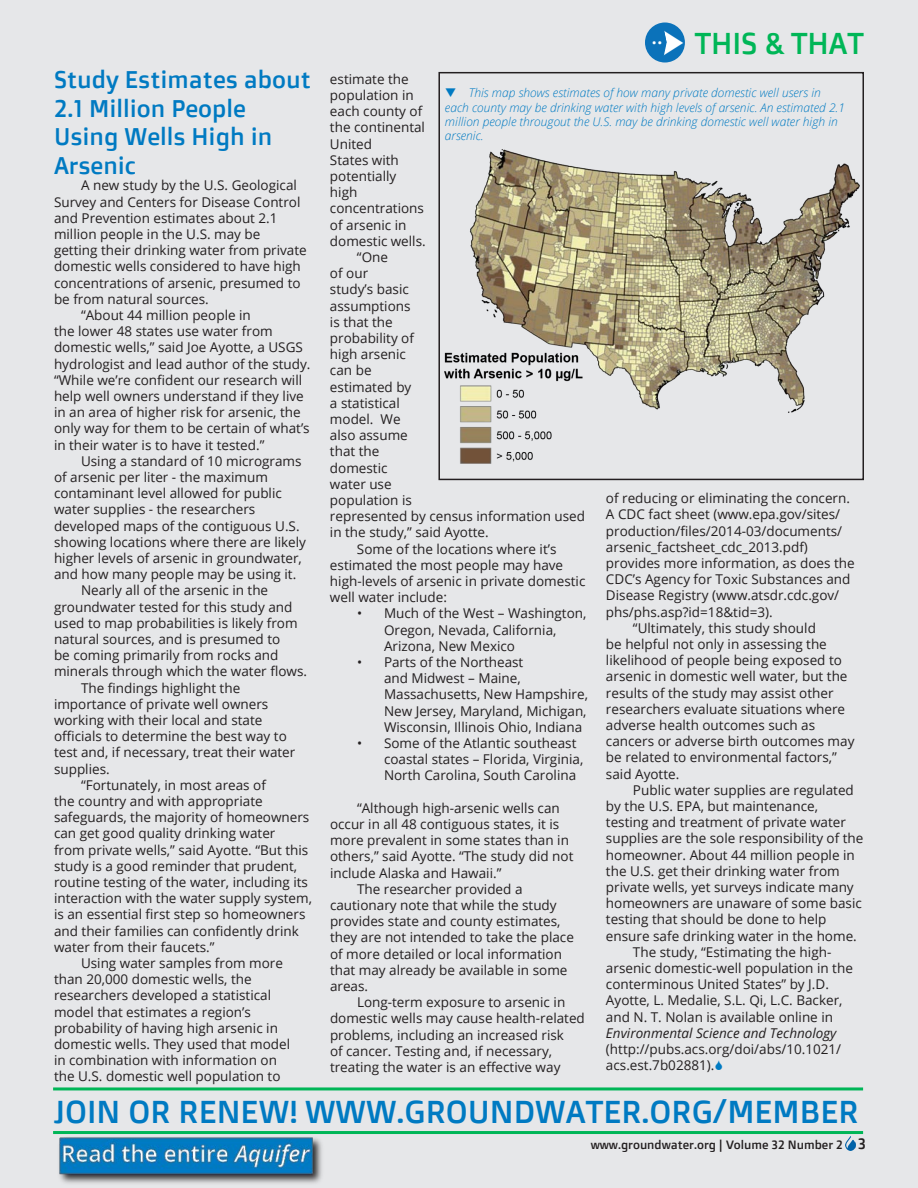
<style>
.page{position:relative;width:918px;height:1188px;background:#e6e7e9}
.page>*{position:absolute;margin:0;border:0;box-sizing:border-box;transform-origin:0 0}
.Subhead{font:31.5px "Doppio One";color:#007ac2}
.Subhead-2{font:30px "Doppio One";color:#00b657}
.Subhead-3{font:24px/28.8px "Doppio One";color:#007ac2}
.t1{font:600 20.4px "Open Sans";color:#fff}
.Paragraph_text{font:13.5px/16.2px "Open Sans";color:#231f20}
.t2{font:italic 300 12px/14.4px "Open Sans";color:#007ac2}
.t3{font:12px "Doppio One";color:#231f20}
.s1{font-style:italic}
.s2{font-size:15px}
</style>
<div class="page">
<hr style="left:53px;top:1087px;width:810px;height:3px;background:#00b657">
<hr style="left:53px;top:1131px;width:810px;height:3px;background:#00b657">
<div style="left:645px;top:23px;width:40px;height:40px;background:#0b72ba;border-radius:50%"></div>
<div style="left:438px;top:72px;width:426px;height:408px;border:2px solid #231f20"></div>
<img style="left:444px;top:149px;width:415px;height:314px">
<svg style="left:845px;top:1137px;width:11px;height:13px"></svg>
<img style="left:59px;top:1137px;width:263px;height:47px">
<svg style="left:678px;top:29px;width:5px;height:28px"></svg>
<p class="Subhead-3" style="left:54px;top:64px;width:258px">Study Estimates about<br>2.1 Million People<br>Using Wells High in<br>Arsenic</p>
<p class="Paragraph_text" style="left:54px;top:177px;width:254px;text-indent:27px">A new study by the U.S. Geological Survey and Centers for Disease Control and Prevention estimates about 2.1 million people in the U.S. may be getting their drinking water from private domestic wells considered to have high concentrations of arsenic, presumed to be from natural sources.</p>
<p class="Paragraph_text" style="left:54px;top:307px;width:258px;text-indent:27px">“About 44 million people in<br>the lower 48 states use water from domestic wells,” said Joe Ayotte, a USGS hydrologist and lead author of the study. “While we’re confident our research will help well owners understand if they live in an area of higher risk for arsenic, the only way for them to be certain of what’s in their water is to have it tested.”</p>
<p class="Paragraph_text" style="left:54px;top:453px;width:254px;text-indent:27px">Using a standard of 10 micrograms of arsenic per liter - the maximum contaminant level allowed for public water supplies - the researchers developed maps of the contiguous U.S. showing locations where there are likely higher levels of arsenic in groundwater, and how many people may be using it.</p>
<p class="Paragraph_text" style="left:54px;top:582px;width:255px;text-indent:27px">Nearly all of the arsenic in the groundwater tested for this study and used to map probabilities is likely from natural sources, and is presumed to<br>be coming primarily from rocks and minerals through which the water flows.</p>
<p class="Paragraph_text" style="left:54px;top:679px;width:243px;text-indent:27px">The findings highlight the importance of private well owners working with their local and state officials to determine the best way to test and, if necessary, treat their water supplies.</p>
<p class="Paragraph_text" style="left:54px;top:777px;width:260px;text-indent:27px">“Fortunately, in most areas of<br>the country and with appropriate safeguards, the majority of homeowners can get good quality drinking water<br>from private wells,” said Ayotte. “But this study is a good reminder that prudent, routine testing of the water, including its interaction with the water supply system, is an essential first step so homeowners and their families can confidently drink water from their faucets.”</p>
<p class="Paragraph_text" style="left:54px;top:955px;width:238px;text-indent:27px">Using water samples from more than 20,000 domestic wells, the researchers developed a statistical model that estimates a region’s probability of having high arsenic in domestic wells. They used that model in combination with information on the U.S. domestic well population to</p>
<p class="t1" style="left:651px;top:23px;width:13px">..</p>
<p class="Subhead-2" style="left:695px;top:24px;width:171px">THIS &amp; THAT</p>
<p class="Paragraph_text" style="left:330px;top:70px;width:97px">estimate the population in each county of the continental<br>United<br>States with potentially high concentrations of arsenic in domestic wells.</p>
<p class="Paragraph_text" style="left:330px;top:249px;width:257px;text-indent:27px">“One<br>of our<br>study’s basic<br>assumptions<br>is that the<br>probability of<br>high arsenic<br>can be<br>estimated by<br>a statistical<br>model. We<br>also assume<br>that the<br>domestic<br>water use<br>population is<br>represented by census information used in the study,” said Ayotte.</p>
<p class="Paragraph_text" style="left:330px;top:540px;width:257px;text-indent:27px">Some of the locations where it’s estimated the most people may have high-levels of arsenic in private domestic well water include:</p>
<p class="Paragraph_text" style="left:384px;top:605px;width:204px;text-indent:-27px">• Much of the West – Washington,<br>Oregon, Nevada, California,<br>Arizona, New Mexico</p>
<p class="Paragraph_text" style="left:384px;top:654px;width:205px;text-indent:-27px">• Parts of the Northeast<br>and Midwest – Maine,<br>Massachusetts, New Hampshire,<br>New Jersey, Maryland, Michigan,<br>Wisconsin, Illinois Ohio, Indiana</p>
<p class="Paragraph_text" style="left:384px;top:735px;width:201px;text-indent:-27px">• Some of the Atlantic southeast coastal states – Florida, Virginia,<br>North Carolina, South Carolina</p>
<p class="Paragraph_text" style="left:330px;top:799px;width:245px;text-indent:27px">“Although high-arsenic wells can occur in all 48 contiguous states, it is more prevalent in some states than in others,” said Ayotte. “The study did not include Alaska and Hawaii.”</p>
<p class="Paragraph_text" style="left:330px;top:880px;width:245px;text-indent:27px">The researcher provided a cautionary note that while the study provides state and county estimates, they are not intended to take the place of more detailed or local information that may already be available in some areas.</p>
<p class="Paragraph_text" style="left:330px;top:994px;width:256px;text-indent:27px">Long-term exposure to arsenic in domestic wells may cause health-related problems, including an increased risk<br>of cancer. Testing and, if necessary, treating the water is an effective way</p>
<p class="t2" style="left:445px;top:85px;width:402px">❑ This map shows estimates of how many private domestic well users in each county may be drinking water with high levels of arsenic. An estimated 2.1 million people througout the U.S. may be drinking domestic well water high in arsenic.</p>
<p class="Paragraph_text" style="left:606px;top:490px;width:250px">of reducing or eliminating the concern.<br>A CDC fact sheet (www.epa.gov/sites/ production/files/2014-03/documents/ arsenic_factsheet_cdc_2013.pdf) provides more information, as does the CDC’s Agency for Toxic Substances and Disease Registry (www.atsdr.cdc.gov/ phs/phs.asp?id=18&amp;tid=3).</p>
<p class="Paragraph_text" style="left:606px;top:620px;width:250px;text-indent:27px">“Ultimately, this study should<br>be helpful not only in assessing the likelihood of people being exposed to arsenic in domestic well water, but the results of the study may assist other researchers evaluate situations where adverse health outcomes such as cancers or adverse birth outcomes may be related to environmental factors,” said Ayotte.</p>
<p class="Paragraph_text" style="left:606px;top:782px;width:259px;text-indent:27px">Public water supplies are regulated by the U.S. EPA, but maintenance, testing and treatment of private water supplies are the sole responsibility of the homeowner. About 44 million people in the U.S. get their drinking water from private wells, yet surveys indicate many homeowners are unaware of some basic testing that should be done to help ensure safe drinking water in the home.</p>
<p class="Paragraph_text" style="left:606px;top:944px;width:248px;text-indent:27px">The study, “Estimating the high&shy;arsenic domestic-well population in the conterminous United States” by J.D.<br>Ayotte, L. Medalie, S.L. Qi, L.C. Backer, and N. T. Nolan is available online in <span class="s1">Environmental Science and Technology </span>(http://pubs.acs.org/doi/abs/10.1021/ acs.est.7b02881).</p>
<p class="Subhead" style="left:54px;top:1091px;width:806px">JOIN OR RENEW! WWW.GROUNDWATER.ORG/MEMBER</p>
<p class="t3" style="left:591px;top:1137px;width:277px">www.groundwater.org | Volume 32 Number 2 <span class="s2">3</span></p>
</div>
